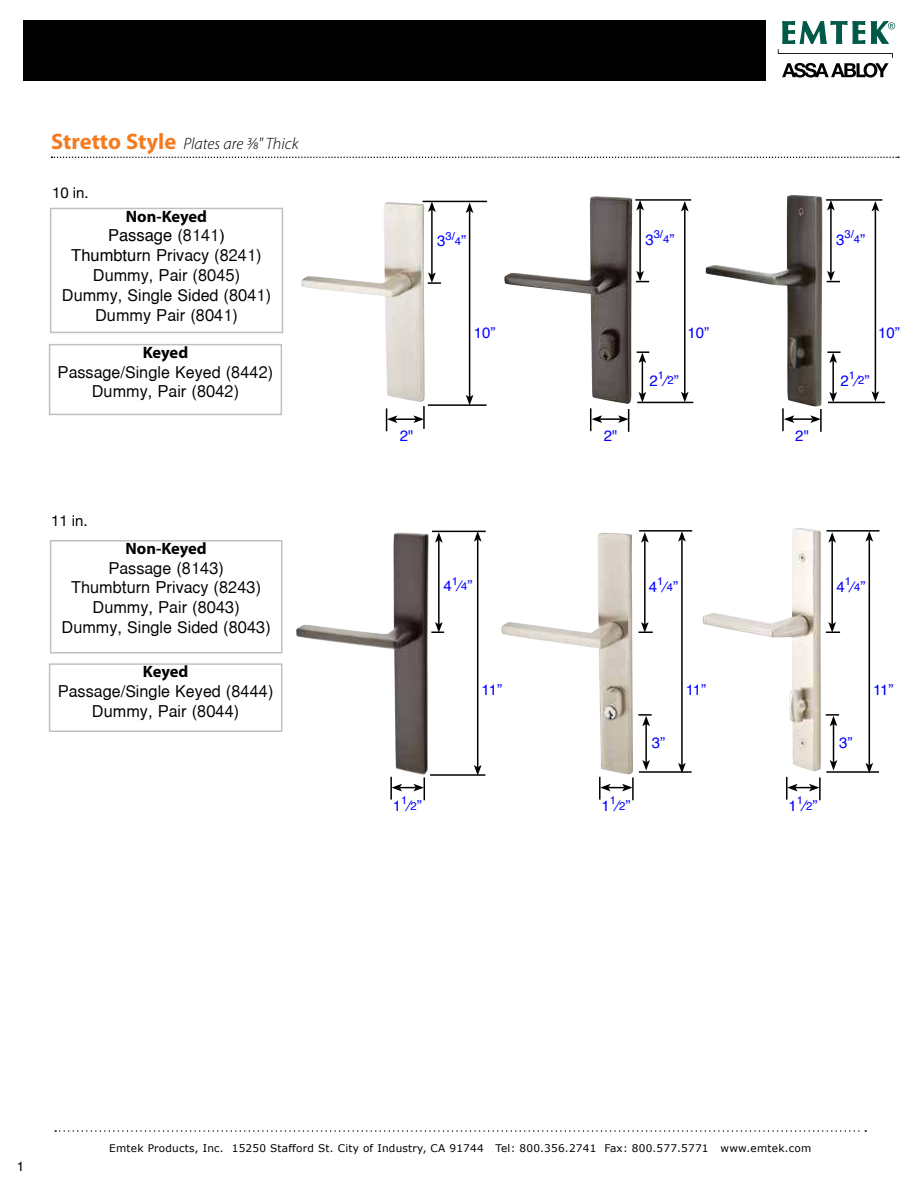
<style>
.page{position:relative;width:918px;height:1188px;background:#fff}
.page>*{position:absolute;margin:0;border:0;box-sizing:border-box;transform-origin:0 0}
.t1{font:16.5px/19.8px "Gr Helvetica";color:#000;text-align:center}
.t2{font:italic 300 16.5px "Myriad Pro";color:#000}
.t3{font:700 16.5px "Myriad Pro";letter-spacing:-.005em;color:#000}
.t4{font:16.5px "Helvetica";color:#000}
.t5{font:15px "Helvetica";letter-spacing:-.035em;color:#00f}
.t6{font:15px "Helvetica Neue";color:#000}
.t7{font:13.5px "Helvetica";color:#000}
.t8{font:11.25px "Helvetica";color:#00f}
.t9{font:10.5px "Verdana";letter-spacing:.02em;color:#000}
.s1{font-weight:700;font-style:normal;font-size:22.5px;color:#f47b20}
.s2{font-family:"Gr Helvetica"}
.s3{font-family:"Helvetica"}
.s4{font-size:15px}
.s5{font-size:11.25px}
</style>
<div class="page">
<div style="left:23px;top:21px;width:743px;height:60px;background:#000"></div>
<svg style="left:55px;top:1130px;width:811px;height:2px"></svg>
<svg style="left:778px;top:20px;width:117px;height:58px"></svg>
<img style="left:703px;top:528px;width:118px;height:243px">
<img style="left:504px;top:196px;width:129px;height:208px">
<img style="left:301px;top:202px;width:124px;height:200px">
<div style="left:50px;top:208px;width:233px;height:125px;border:2px solid #bec0c2"></div>
<img style="left:705px;top:195px;width:117px;height:211px">
<img style="left:296px;top:533px;width:133px;height:242px">
<hr style="left:428px;top:404px;width:59px;height:2px;background:#000">
<hr style="left:469px;top:211px;width:1px;height:186px;background:#000">
<svg style="left:466px;top:202px;width:7px;height:11px"></svg>
<svg style="left:466px;top:395px;width:7px;height:10px"></svg>
<hr style="left:684px;top:209px;width:2px;height:185px;background:#000">
<svg style="left:681px;top:201px;width:8px;height:11px"></svg>
<svg style="left:681px;top:392px;width:8px;height:10px"></svg>
<hr style="left:875px;top:209px;width:1px;height:185px;background:#000">
<svg style="left:872px;top:201px;width:7px;height:11px"></svg>
<svg style="left:872px;top:391px;width:7px;height:11px"></svg>
<hr style="left:423px;top:406px;width:2px;height:23px;background:#000">
<hr style="left:395px;top:418px;width:21px;height:2px;background:#000">
<svg style="left:386px;top:408px;width:11px;height:23px"></svg>
<svg style="left:413px;top:415px;width:11px;height:8px"></svg>
<hr style="left:423px;top:201px;width:64px;height:1px;background:#000">
<hr style="left:635px;top:199px;width:56px;height:2px;background:#000">
<hr style="left:826px;top:199px;width:56px;height:2px;background:#000">
<hr style="left:431px;top:210px;width:2px;height:65px;background:#000">
<svg style="left:428px;top:202px;width:8px;height:10px"></svg>
<svg style="left:428px;top:272px;width:13px;height:12px"></svg>
<hr style="left:639px;top:208px;width:2px;height:65px;background:#000">
<svg style="left:636px;top:200px;width:8px;height:10px"></svg>
<svg style="left:636px;top:271px;width:13px;height:11px"></svg>
<hr style="left:830px;top:208px;width:2px;height:65px;background:#000">
<svg style="left:827px;top:200px;width:8px;height:10px"></svg>
<svg style="left:827px;top:271px;width:13px;height:11px"></svg>
<hr style="left:782px;top:408px;width:2px;height:23px;background:#000">
<hr style="left:820px;top:409px;width:2px;height:23px;background:#000">
<hr style="left:600px;top:418px;width:20px;height:2px;background:#000">
<svg style="left:590px;top:408px;width:12px;height:23px"></svg>
<svg style="left:618px;top:409px;width:11px;height:23px"></svg>
<hr style="left:792px;top:418px;width:21px;height:2px;background:#000">
<svg style="left:784px;top:415px;width:10px;height:8px"></svg>
<svg style="left:810px;top:415px;width:11px;height:8px"></svg>
<hr style="left:637px;top:402px;width:56px;height:1px;background:#000">
<hr style="left:828px;top:402px;width:57px;height:1px;background:#000">
<hr style="left:639px;top:771px;width:53px;height:2px;background:#000">
<hr style="left:826px;top:771px;width:53px;height:2px;background:#000">
<hr style="left:642px;top:361px;width:1px;height:33px;background:#000">
<svg style="left:637px;top:351px;width:12px;height:12px"></svg>
<svg style="left:639px;top:392px;width:7px;height:10px"></svg>
<hr style="left:832px;top:361px;width:2px;height:33px;background:#000">
<svg style="left:827px;top:351px;width:14px;height:12px"></svg>
<svg style="left:829px;top:392px;width:8px;height:10px"></svg>
<hr style="left:645px;top:724px;width:2px;height:38px;background:#000">
<svg style="left:638px;top:714px;width:14px;height:12px"></svg>
<svg style="left:642px;top:760px;width:8px;height:11px"></svg>
<hr style="left:833px;top:724px;width:1px;height:38px;background:#000">
<svg style="left:826px;top:714px;width:13px;height:12px"></svg>
<svg style="left:830px;top:760px;width:7px;height:11px"></svg>
<hr style="left:430px;top:774px;width:55px;height:2px;background:#000">
<hr style="left:477px;top:539px;width:1px;height:228px;background:#000">
<svg style="left:474px;top:532px;width:8px;height:10px"></svg>
<svg style="left:474px;top:765px;width:8px;height:11px"></svg>
<hr style="left:681px;top:539px;width:2px;height:226px;background:#000">
<svg style="left:678px;top:532px;width:8px;height:10px"></svg>
<svg style="left:678px;top:763px;width:8px;height:10px"></svg>
<hr style="left:869px;top:539px;width:1px;height:226px;background:#000">
<svg style="left:865px;top:532px;width:8px;height:10px"></svg>
<svg style="left:865px;top:763px;width:8px;height:10px"></svg>
<hr style="left:390px;top:777px;width:2px;height:23px;background:#000">
<hr style="left:599px;top:777px;width:2px;height:23px;background:#000">
<hr style="left:632px;top:777px;width:2px;height:23px;background:#000">
<hr style="left:819px;top:777px;width:2px;height:23px;background:#000">
<svg style="left:391px;top:777px;width:34px;height:23px"></svg>
<svg style="left:600px;top:784px;width:33px;height:7px"></svg>
<svg style="left:786px;top:777px;width:34px;height:23px"></svg>
<hr style="left:432px;top:531px;width:54px;height:1px;background:#000">
<hr style="left:639px;top:530px;width:53px;height:2px;background:#000">
<hr style="left:826px;top:530px;width:54px;height:2px;background:#000">
<hr style="left:438px;top:540px;width:2px;height:84px;background:#000">
<svg style="left:431px;top:622px;width:13px;height:11px"></svg>
<svg style="left:435px;top:532px;width:8px;height:11px"></svg>
<hr style="left:644px;top:540px;width:2px;height:84px;background:#000">
<svg style="left:639px;top:622px;width:14px;height:11px"></svg>
<svg style="left:641px;top:532px;width:8px;height:11px"></svg>
<hr style="left:831px;top:540px;width:2px;height:84px;background:#000">
<svg style="left:826px;top:622px;width:14px;height:11px"></svg>
<svg style="left:828px;top:532px;width:8px;height:11px"></svg>
<div style="left:49px;top:344px;width:233px;height:71px;border:2px solid #bec0c2"></div>
<div style="left:50px;top:540px;width:232px;height:114px;border:2px solid #bec0c2"></div>
<div style="left:49px;top:663px;width:233px;height:69px;border:2px solid #bec0c2"></div>
<svg style="left:52px;top:157px;width:847px;height:1px"></svg>
<img style="left:501px;top:533px;width:132px;height:242px">
<p class="t2" style="left:51px;top:133px;width:249px"><span class="s1">Stretto Style</span> Plates are 3/8" Thick</p>
<p class="t6" style="left:52px;top:184px;width:38px">10 in.</p>
<p class="t3" style="left:126px;top:210px;width:83px">Non-Keyed</p>
<p class="t4" style="left:108px;top:229px;width:118px">Passage <span class="s2">(8141</span>)</p>
<p class="t1" style="left:62px;top:247px;width:211px"><span class="s3">Thumbtu</span>rn Privacy (8241)<br>Dummy, Pair (8045)<br>Dummy, Single Sided (8041)<br>Dummy Pair (8041)</p>
<p class="t3" style="left:143px;top:346px;width:47px">Keyed</p>
<p class="t1" style="left:58px;top:363px;width:217px">Passage/Single Keyed (8442)<br>Dummy, Pair (8042)</p>
<p class="t6" style="left:51px;top:512px;width:38px">11 in.</p>
<p class="t3" style="left:126px;top:542px;width:83px">Non-Keyed</p>
<p class="t1" style="left:61px;top:560px;width:211px">Passage (8143)<br>Thumbturn Privacy (8243)<br>Dummy, Pair (8043)<br>Dummy, Single Sided (8043)</p>
<p class="t3" style="left:143px;top:666px;width:47px">Keyed</p>
<p class="t1" style="left:58px;top:683px;width:217px">Passage/Single Keyed (8444)<br>Dummy, Pair (8044)</p>
<p class="t8" style="left:437px;top:232px;width:19px"><span class="s4">3</span>3/</p>
<p class="t8" style="left:455px;top:237px;width:13px">4<span class="s4">”</span></p>
<p class="t8" style="left:645px;top:230px;width:19px"><span class="s4">3</span>3/</p>
<p class="t8" style="left:663px;top:235px;width:13px">4<span class="s4">”</span></p>
<p class="t8" style="left:836px;top:230px;width:19px"><span class="s4">3</span>3/</p>
<p class="t8" style="left:854px;top:235px;width:13px">4<span class="s4">”</span></p>
<p class="t5" style="left:474px;top:327px;width:23px">10”</p>
<p class="t5" style="left:688px;top:327px;width:23px">10”</p>
<p class="t5" style="left:878px;top:327px;width:23px">10”</p>
<p class="t5" style="left:400px;top:430px;width:15px">2"</p>
<p class="t5" style="left:650px;top:375px;width:31px">2<sup>1</sup>⁄<span class="s5">2</span>”</p>
<p class="t5" style="left:840px;top:375px;width:31px">2<sup>1</sup>⁄<span class="s5">2</span>”</p>
<p class="t5" style="left:604px;top:430px;width:15px">2"</p>
<p class="t5" style="left:795px;top:430px;width:15px">2"</p>
<p class="t5" style="left:443px;top:580px;width:31px">4<sup>1</sup>⁄<span class="s5">4</span>”</p>
<p class="t5" style="left:649px;top:581px;width:31px">4<sup>1</sup>⁄<span class="s5">4</span>”</p>
<p class="t5" style="left:836px;top:581px;width:31px">4<sup>1</sup>⁄<span class="s5">4</span>”</p>
<p class="t5" style="left:481px;top:684px;width:22px">11”</p>
<p class="t5" style="left:686px;top:684px;width:22px">11”</p>
<p class="t5" style="left:873px;top:684px;width:22px">11”</p>
<p class="t5" style="left:652px;top:737px;width:15px">3”</p>
<p class="t5" style="left:839px;top:737px;width:15px">3”</p>
<p class="t5" style="left:393px;top:800px;width:31px">1<sup>1</sup>⁄<span class="s5">2</span>”</p>
<p class="t5" style="left:601px;top:800px;width:31px">1<sup>1</sup>⁄<span class="s5">2</span>”</p>
<p class="t5" style="left:788px;top:800px;width:31px">1<sup>1</sup>⁄<span class="s5">2</span>”</p>
<p class="t7" style="left:17px;top:1162px;width:9px">1</p>
<p class="t9" style="left:109px;top:1144px;width:704px">Emtek Products, Inc. 15250 Stafford St. City of Industry, CA 91744 Tel: 800.356.2741 Fax: 800.577.5771 www.emtek.com</p>
</div>
